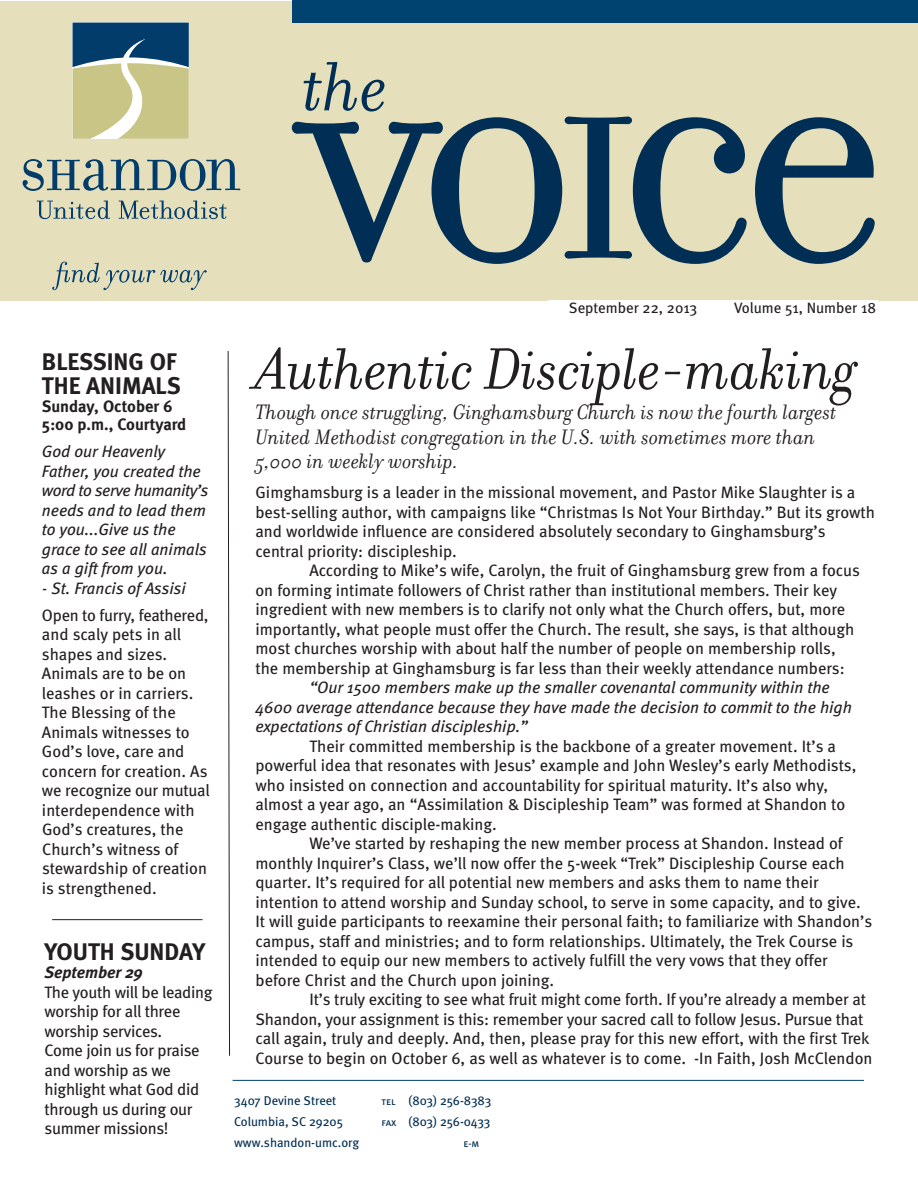
<style>
.page{position:relative;width:918px;height:1188px;background:#fff}
.page>*{position:absolute;margin:0;border:0;box-sizing:border-box;transform-origin:0 0}
.t1{font:345px "Filosofia";color:#002e54}
.t2{font:italic 75px "Filosofia";color:#002e54}
.t3{font:italic 63px "Filosofia";letter-spacing:-.01em;color:#231f20}
.t4{font:700 24px/24px "Meta";color:#231f20}
.t5{font:italic 22.5px/24.8px "Filosofia";color:#231f20}
.t6{font:16.5px/19.5px "Meta";color:#231f20}
.t7{font:italic 16.5px/19.5px "Meta";color:#231f20}
.t8{font:700 16.5px/18px "Meta";color:#231f20}
.t9{font:italic 700 16.5px "Meta";color:#231f20}
.t10{font:15px "Meta";color:#231f20}
.t11{font:12.75px/21px "Meta";color:#002e54}
.t12{font:10.5px "Meta Book Caps";color:#002e54}
.s1{font-size:219.3px}
.s2{font-family:"Meta Book Caps";font-size:10.5px}
</style>
<div class="page">
<div style="left:0;top:1px;width:918px;height:300px;background:#e5e0bb"></div>
<svg style="left:23px;top:159px;width:217px;height:32px"></svg>
<svg style="left:37px;top:200px;width:73px;height:19px"></svg>
<svg style="left:119px;top:200px;width:108px;height:19px"></svg>
<svg style="left:52px;top:262px;width:155px;height:28px"></svg>
<svg style="left:73px;top:23px;width:116px;height:116px;background:#8fa08c"></svg>
<hr style="left:233px;top:1080px;width:631px;height:1px;background:#004270">
<div style="left:293px;top:1px;width:625px;height:22px;background:#004270"></div>
<svg style="left:227px;top:351px;width:3px;height:705px"></svg>
<hr style="left:52px;top:919px;width:150px;height:1px;background:#231f20">
<h3 class="t4" style="left:42px;top:349px;width:140px">BLESSING OF<br>THE ANIMALS</h3>
<p class="t8" style="left:42px;top:397px;width:146px">Sunday, October 6<br>5:00 p.m., Courtyard</p>
<p class="t7" style="left:42px;top:443px;width:168px">God our Heavenly<br>Father, you created the word to serve humanity’s needs and to lead them to you...Give us the grace to see all animals as a gift from you.</p>
<p class="t7" style="left:42px;top:580px;width:145px">- St. Francis of Assisi</p>
<p class="t6" style="left:42px;top:607px;width:169px">Open to furry, feathered, and scaly pets in all shapes and sizes.<br>Animals are to be on leashes or in carriers.<br>The Blessing of the<br>Animals witnesses to<br>God’s love, care and concern for creation. As we recognize our mutual interdependence with<br>God’s creatures, the<br>Church’s witness of stewardship of creation is strengthened.</p>
<h3 class="t4" style="left:45px;top:939px;width:162px">YOUTH SUNDAY</h3>
<p class="t9" style="left:45px;top:967px;width:100px">September 29</p>
<p class="t6" style="left:45px;top:984px;width:170px">The youth will be leading worship for all three worship services.<br>Come join us for praise and worship as we highlight what God did through us during our summer missions!</p>
<h2 class="t2" style="left:303px;top:40px;width:86px">the</h2>
<h1 class="t1" style="left:296px;top:-63px;width:595px">vo<span class="s1">I</span>ce</h1>
<p class="t10" style="left:569px;top:303px;width:130px">September 22, 2013</p>
<p class="t10" style="left:734px;top:303px;width:143px">Volume 51, Number 18</p>
<h3 class="t3" style="left:255px;top:330px;width:603px">Authentic Disciple-making</h3>
<h3 class="t5" style="left:255px;top:399px;width:583px">Though once struggling, Ginghamsburg Church is now the fourth largest<br>United Methodist congregation in the U.S. with sometimes more than<br>5,000 in weekly worship.</h3>
<p class="t6" style="left:255px;top:484px;width:621px">Gimghamsburg is a leader in the missional movement, and Pastor Mike Slaughter is a best-selling author, with campaigns like “Christmas Is Not Your Birthday.” But its growth and worldwide influence are considered absolutely secondary to Ginghamsburg’s central priority: discipleship.</p>
<p class="t6" style="left:255px;top:562px;width:606px;text-indent:54px">According to Mike’s wife, Carolyn, the fruit of Ginghamsburg grew from a focus on forming intimate followers of Christ rather than institutional members. Their key ingredient with new members is to clarify not only what the Church offers, but, more importantly, what people must offer the Church. The result, she says, is that although most churches worship with about half the number of people on membership rolls, the membership at Ginghamsburg is far less than their weekly attendance numbers:</p>
<p class="t7" style="left:255px;top:679px;width:598px;text-indent:54px">“Our 1500 members make up the smaller covenantal community within the<br>4600 average attendance because they have made the decision to commit to the high expectations of Christian discipleship.”</p>
<p class="t6" style="left:255px;top:738px;width:603px;text-indent:54px">Their committed membership is the backbone of a greater movement. It’s a powerful idea that resonates with Jesus’ example and John Wesley’s early Methodists, who insisted on connection and accountability for spiritual maturity. It’s also why, almost a year ago, an “Assimilation &amp; Discipleship Team” was formed at Shandon to engage authentic disciple-making.</p>
<p class="t6" style="left:256px;top:835px;width:618px;text-indent:54px">We’ve started by reshaping the new member process at Shandon. Instead of monthly Inquirer’s Class, we’ll now offer the 5-week “Trek” Discipleship Course each quarter. It’s required for all potential new members and asks them to name their intention to attend worship and Sunday school, to serve in some capacity, and to give.<br>It will guide participants to reexamine their personal faith; to familiarize with Shandon’s campus, staff and ministries; and to form relationships. Ultimately, the Trek Course is intended to equip our new members to actively fulfill the very vows that they offer before Christ and the Church upon joining.</p>
<p class="t6" style="left:256px;top:991px;width:618px;text-indent:54px">It’s truly exciting to see what fruit might come forth. If you’re already a member at Shandon, your assignment is this: remember your sacred call to follow Jesus. Pursue that call again, truly and deeply. And, then, please pray for this new effort, with the first Trek Course to begin on October 6, as well as whatever is to come. -In Faith, Josh McClendon</p>
<p class="t11" style="left:234px;top:1091px;width:127px">3407 Devine Street<br>Columbia, SC 29205 www.shandon-umc.org</p>
<p class="t11" style="left:382px;top:1091px;width:111px"><span class="s2">tel</span> (803) 256-8383 <span class="s2">fax</span> (803) 256-0433</p>
<p class="t12" style="left:463px;top:1140px;width:17px">e-m</p>
</div>
